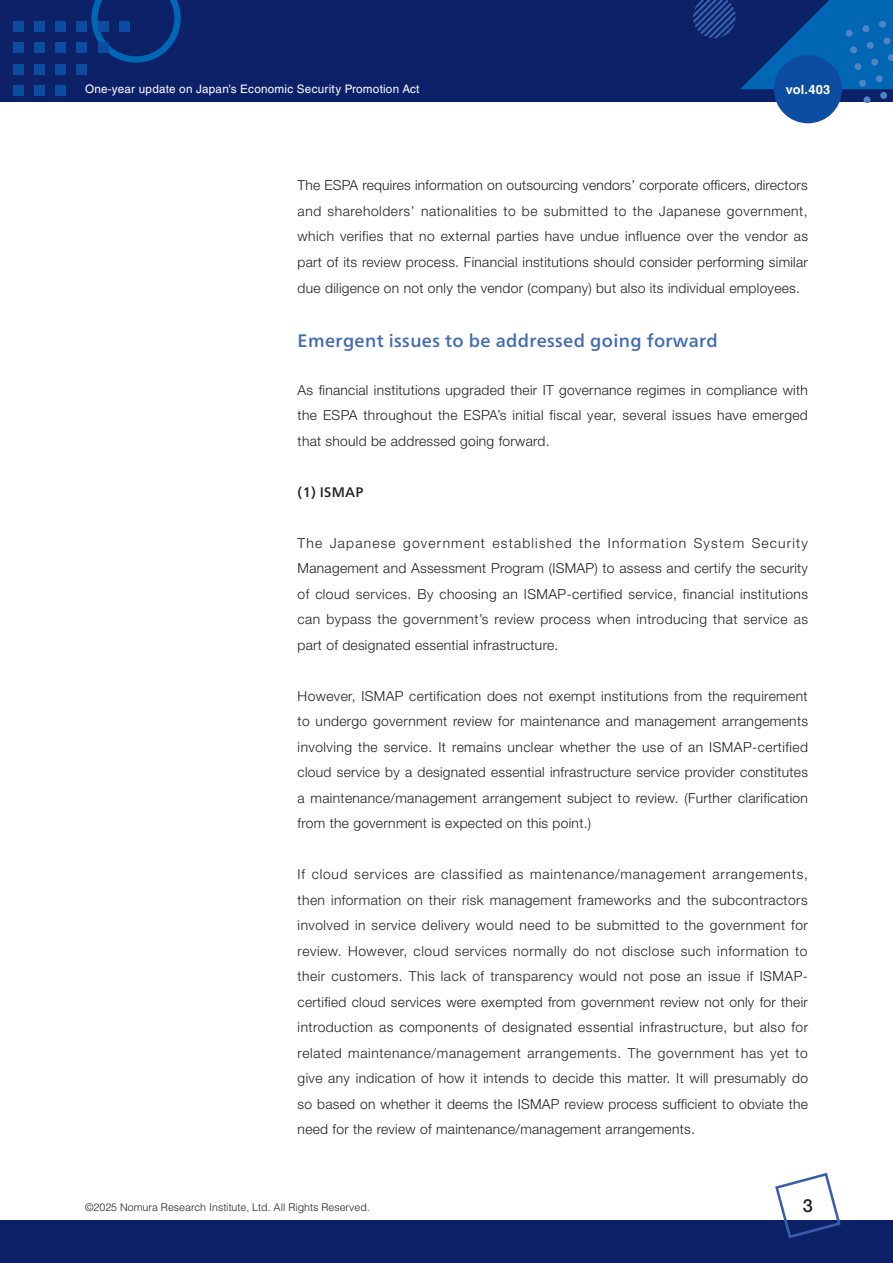
<style>
.page{position:relative;width:893px;height:1263px;background:#fff}
.page>*{position:absolute;margin:0;border:0;box-sizing:border-box;transform-origin:0 0}
.t1{font:500 18px "Frutiger Neue LT Pro";letter-spacing:.02em;color:#406ab4}
.t2{font:500 18px "Helvetica Neue";color:#231f20}
.t3{font:300 13.8px/25.5px "Helvetica Neue";letter-spacing:.02em;color:#231f20;text-align:justify}
.t4{font:500 13.8px "Frutiger Neue LT Pro";letter-spacing:.02em;color:#231f20}
.t5{font:700 12.75px "Helvetica LT Std";letter-spacing:.02em;color:#fff}
.t6{font:11.7px "Helvetica LT Std";letter-spacing:.02em;color:#fff}
.t7{font:300 10.65px "Helvetica LT Std";color:#231f20}
</style>
<div class="page">
<div style="left:0;top:0;width:893px;height:102px;background:#0d2169"></div>
<svg style="left:91px;top:0;width:90px;height:63px"></svg>
<svg style="left:693px;top:0;width:200px;height:102px"></svg>
<div style="left:13px;top:21px;width:10px;height:11px;background:#0d4da1"></div>
<div style="left:34px;top:21px;width:11px;height:11px;background:#0d4da1"></div>
<div style="left:55px;top:21px;width:11px;height:11px;background:#0d4da1"></div>
<div style="left:77px;top:21px;width:10px;height:11px;background:#0d4da1"></div>
<div style="left:98px;top:21px;width:10px;height:11px;background:#0d4da1"></div>
<div style="left:119px;top:21px;width:11px;height:11px;background:#0d4da1"></div>
<div style="left:13px;top:43px;width:10px;height:10px;background:#0d4da1"></div>
<div style="left:34px;top:43px;width:11px;height:10px;background:#0d4da1"></div>
<div style="left:55px;top:43px;width:11px;height:10px;background:#0d4da1"></div>
<div style="left:77px;top:43px;width:10px;height:10px;background:#0d4da1"></div>
<div style="left:98px;top:43px;width:10px;height:10px;background:#0d4da1"></div>
<div style="left:13px;top:64px;width:10px;height:10px;background:#0d4da1"></div>
<div style="left:34px;top:64px;width:11px;height:10px;background:#0d4da1"></div>
<div style="left:55px;top:64px;width:11px;height:10px;background:#0d4da1"></div>
<div style="left:77px;top:64px;width:10px;height:10px;background:#0d4da1"></div>
<div style="left:13px;top:85px;width:10px;height:11px;background:#0d4da1"></div>
<div style="left:34px;top:85px;width:11px;height:11px;background:#0d4da1"></div>
<div style="left:55px;top:85px;width:11px;height:11px;background:#0d4da1"></div>
<div style="left:0;top:1220px;width:893px;height:43px;background:#0d2169"></div>
<svg style="left:775px;top:1172px;width:66px;height:67px"></svg>
<div style="left:774px;top:55px;width:68px;height:68px;background:#0d4da1;border-radius:50%"></div>
<p class="t6" style="left:85px;top:82px;width:336px">One-year update on Japan’s Economic Security Promotion Act</p>
<p class="t5" style="left:786px;top:81px;width:46px">vol.403</p>
<p class="t3" style="left:298px;top:172px;width:512px">The ESPA requires information on outsourcing vendors’ corporate officers, directors and shareholders’ nationalities to be submitted to the Japanese government, which verifies that no external parties have undue influence over the vendor as part of its review process. Financial institutions should consider performing similar due diligence on not only the vendor (company) but also its individual employees.</p>
<h1 class="t1" style="left:298px;top:330px;width:422px">Emergent issues to be addressed going forward</h1>
<p class="t3" style="left:298px;top:377px;width:512px">As financial institutions upgraded their IT governance regimes in compliance with the ESPA throughout the ESPA’s initial fiscal year, several issues have emerged that should be addressed going forward.</p>
<p class="t4" style="left:298px;top:483px;width:67px">(1) ISMAP</p>
<p class="t3" style="left:298px;top:530px;width:512px">The Japanese government established the Information System Security Management and Assessment Program (ISMAP) to assess and certify the security of cloud services. By choosing an ISMAP-certified service, financial institutions can bypass the government’s review process when introducing that service as part of designated essential infrastructure.</p>
<p class="t3" style="left:298px;top:683px;width:512px">However, ISMAP certification does not exempt institutions from the requirement to undergo government review for maintenance and management arrangements involving the service. It remains unclear whether the use of an ISMAP-certified cloud service by a designated essential infrastructure service provider constitutes a maintenance/management arrangement subject to review. (Further clarification from the government is expected on this point.)</p>
<p class="t3" style="left:298px;top:861px;width:512px">If cloud services are classified as maintenance/management arrangements, then information on their risk management frameworks and the subcontractors involved in service delivery would need to be submitted to the government for review. However, cloud services normally do not disclose such information to their customers. This lack of transparency would not pose an issue if ISMAP&shy;certified cloud services were exempted from government review not only for their introduction as components of designated essential infrastructure, but also for related maintenance/management arrangements. The government has yet to give any indication of how it intends to decide this matter. It will presumably do so based on whether it deems the ISMAP review process sufficient to obviate the need for the review of maintenance/management arrangements.</p>
<p class="t7" style="left:85px;top:1201px;width:286px">©2025 Nomura Research Institute, Ltd. All Rights Reserved.</p>
<h1 class="t2" style="left:803px;top:1194px;width:12px">3</h1>
</div>
